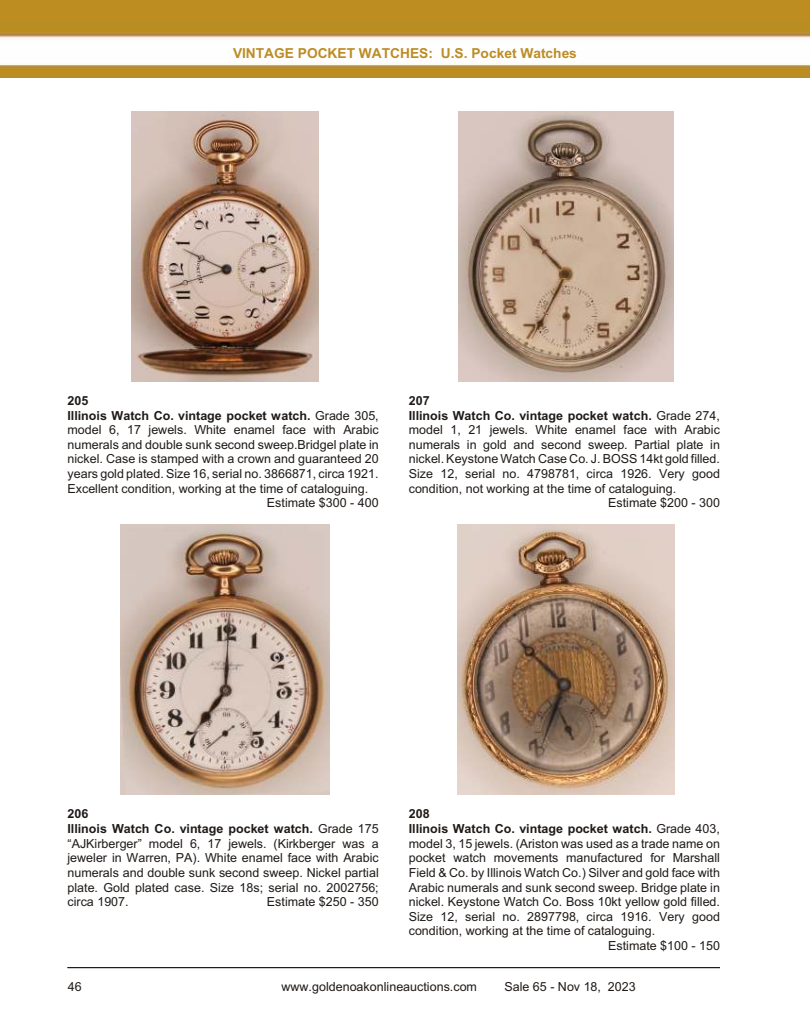
<style>
.page{position:relative;width:810px;height:1035px;background:#fff}
.page>*{position:absolute;margin:0;border:0;box-sizing:border-box;transform-origin:0 0}
.t1{font:700 13.75px "Arial";color:#bd8c24}
.t2{font:12.5px/14.6px "Arial";color:#1f1a17}
.t3{font:700 12.5px "Arial";color:#1f1a17}
.s1{font-weight:400}
.s2{font-weight:700}
</style>
<div class="page">
<img style="left:0;top:0;width:810px;height:77px">
<hr style="left:68px;top:967px;width:652px;height:1px;background:#1f1a17">
<img style="left:121px;top:525px;width:208px;height:270px">
<img style="left:459px;top:111px;width:215px;height:270px">
<img style="left:458px;top:525px;width:217px;height:270px">
<img style="left:132px;top:111px;width:186px;height:270px">
<p class="t1" style="left:233px;top:48px;width:345px">VINTAGE POCKET WATCHES: U.S. Pocket Watches</p>
<p class="t3" style="left:68px;top:396px;width:22px">205</p>
<p class="t3" style="left:68px;top:410px;width:313px">Illinois Watch Co. vintage pocket watch. <span class="s1">Grade 305,</span></p>
<p class="t2" style="left:68px;top:424px;width:313px">model 6, 17 jewels. White enamel face with Arabic</p>
<p class="t2" style="left:68px;top:438px;width:313px">numerals and double sunk second sweep.Bridgel plate in</p>
<p class="t2" style="left:68px;top:453px;width:313px">nickel. Case is stamped with a crown and guaranteed 20</p>
<p class="t2" style="left:68px;top:467px;width:313px">years gold plated. Size 16, serial no. 3866871, circa 1921.</p>
<p class="t2" style="left:68px;top:482px;width:302px">Excellent condition, working at the time of cataloguing.</p>
<p class="t2" style="left:267px;top:497px;width:113px">Estimate $300 - 400</p>
<p class="t3" style="left:409px;top:396px;width:22px">207</p>
<p class="t3" style="left:409px;top:410px;width:313px">Illinois Watch Co. vintage pocket watch. <span class="s1">Grade 274,</span></p>
<p class="t2" style="left:409px;top:424px;width:313px">model 1, 21 jewels. White enamel face with Arabic</p>
<p class="t2" style="left:409px;top:438px;width:313px">numerals in gold and second sweep. Partial plate in</p>
<p class="t2" style="left:409px;top:453px;width:313px">nickel. Keystone Watch Case Co. J. BOSS 14kt gold filled.</p>
<p class="t2" style="left:409px;top:467px;width:313px">Size 12, serial no. 4798781, circa 1926. Very good</p>
<p class="t2" style="left:409px;top:482px;width:269px">condition, not working at the time of cataloguing.</p>
<p class="t2" style="left:608px;top:497px;width:113px">Estimate $200 - 300</p>
<p class="t2" style="left:68px;top:808px;width:313px"><span class="s2">206<br>Illinois Watch Co. vintage pocket watch.</span> Grade 175 “AJKirberger” model 6, 17 jewels. (Kirkberger was a jeweler in Warren, PA). White enamel face with Arabic numerals and double sunk second sweep. Nickel partial plate. Gold plated case. Size 18s; serial no. 2002756; circa 1907.</p>
<p class="t2" style="left:267px;top:896px;width:113px">Estimate $250 - 350</p>
<p class="t3" style="left:409px;top:809px;width:22px">208</p>
<p class="t3" style="left:409px;top:824px;width:313px">Illinois Watch Co. vintage pocket watch. <span class="s1">Grade 403,</span></p>
<p class="t2" style="left:409px;top:837px;width:313px">model 3, 15 jewels. (Ariston was used as a trade name on</p>
<p class="t2" style="left:409px;top:852px;width:313px">pocket watch movements manufactured for Marshall</p>
<p class="t2" style="left:409px;top:866px;width:313px">Field &amp; Co. by Illinois Watch Co.) Silver and gold face with</p>
<p class="t2" style="left:409px;top:881px;width:313px">Arabic numerals and sunk second sweep. Bridge plate in</p>
<p class="t2" style="left:409px;top:896px;width:313px">nickel. Keystone Watch Co. Boss 10kt yellow gold filled.</p>
<p class="t2" style="left:409px;top:910px;width:313px">Size 12, serial no. 2897798, circa 1916. Very good</p>
<p class="t2" style="left:409px;top:925px;width:248px">condition, working at the time of cataloguing.</p>
<p class="t2" style="left:608px;top:939px;width:113px">Estimate $100 - 150</p>
<p class="t2" style="left:68px;top:981px;width:15px">46</p>
<p class="t2" style="left:281px;top:981px;width:197px">www.goldenoakonlineauctions.com</p>
<p class="t2" style="left:505px;top:981px;width:133px">Sale 65 - Nov 18, 2023</p>
</div>
